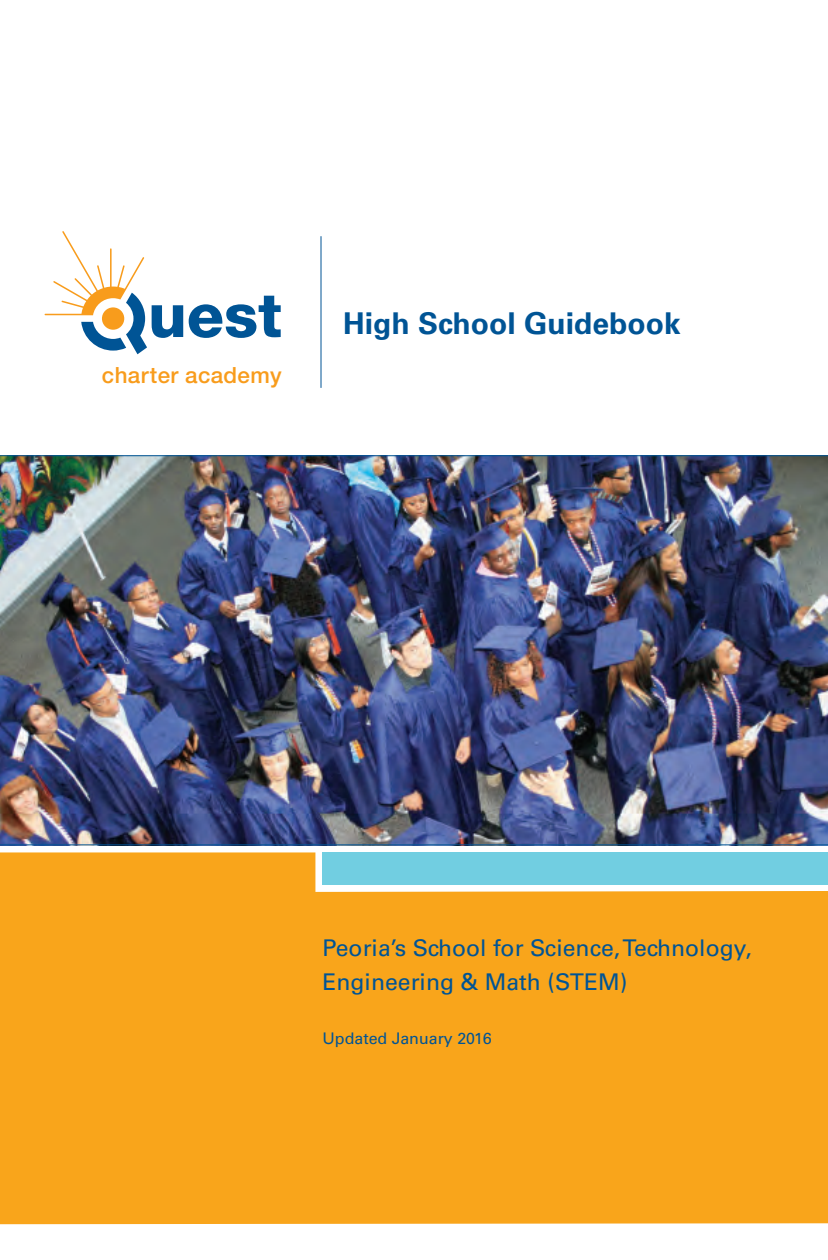
<style>
.page{position:relative;width:828px;height:1260px;background:#fff}
.page>*{position:absolute;margin:0;border:0;box-sizing:border-box;transform-origin:0 0}
.t1{font:800 61.2px "Helvetica Neue LT Std";color:#005495}
.t2{font:700 30px "Univers LT Std";color:#005495}
.t3{font:23px/34px "Univers LT Std";color:#005495}
.t4{font:500 22.4px "Helvetica Neue LT Std";letter-spacing:.015em;color:#f89c1c}
.t5{font:16px "Univers LT Std";color:#005495}
</style>
<div class="page">
<img style="left:0;top:455px;width:828px;height:390px">
<div style="left:0;top:852px;width:828px;height:372px;background:#f9a51b"></div>
<svg style="left:45px;top:231px;width:102px;height:123px"></svg>
<hr style="left:321px;top:236px;width:1px;height:152px;background:#005495">
<div style="left:323px;top:852px;width:505px;height:33px;background:#71cee1"></div>
<h1 class="t1" style="left:148px;top:279px;width:135px">uest</h1>
<p class="t4" style="left:102px;top:362px;width:181px">charter academy</p>
<h2 class="t2" style="left:343px;top:306px;width:339px">High School Guidebook</h2>
<p class="t3" style="left:323px;top:931px;width:431px">Peoria’s School for Science, Technology,<br>Engineering &amp; Math (STEM)</p>
<p class="t5" style="left:323px;top:1029px;width:171px">Updated January 2016</p>
</div>
